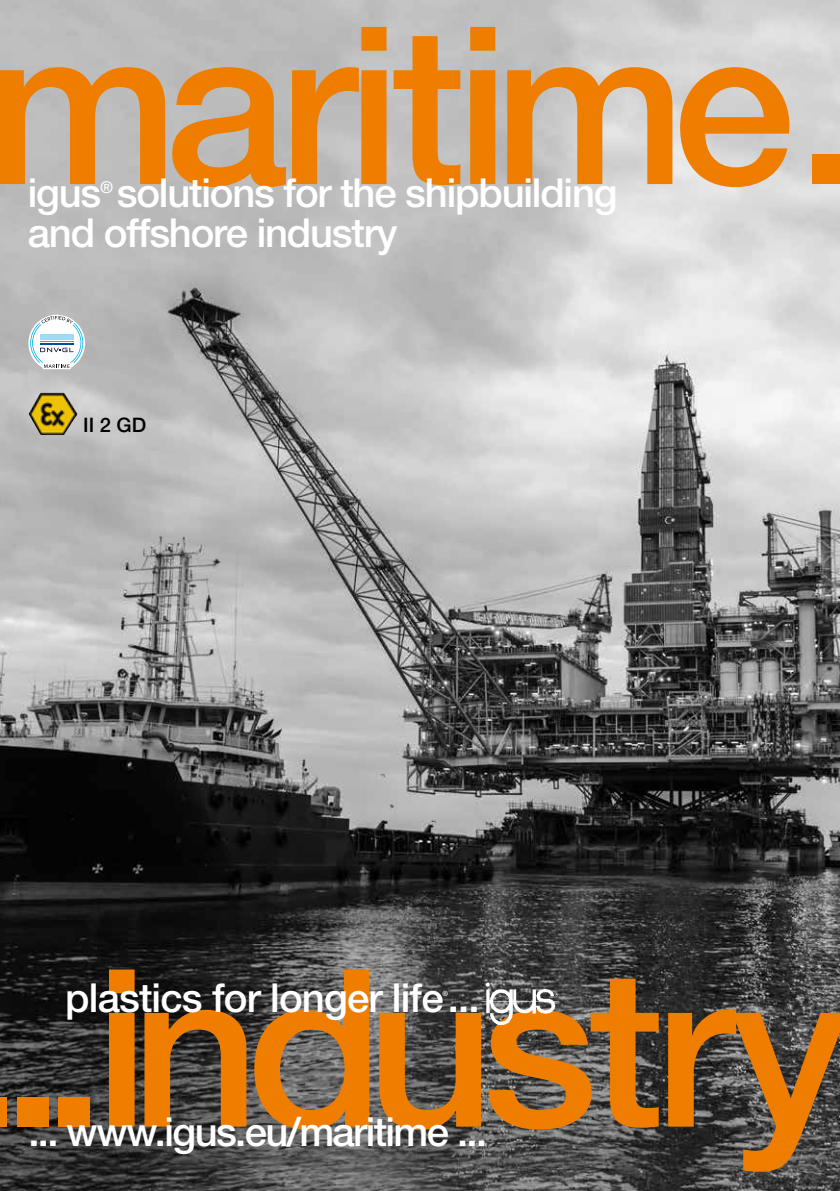
<style>
.page{position:relative;width:840px;height:1191px;background:#fff}
.page>*{position:absolute;margin:0;border:0;box-sizing:border-box;transform-origin:0 0}
.t1{font:500 220px "Helvetica Neue LTW1 G";letter-spacing:-.05em;color:#ef7d00}
.t2{font:500 40px "Helvetica Neue LTW1 G";letter-spacing:-.03em;color:#fff}
.t3{font:500 20px "Helvetica Neue LTW1 G";color:#000}
.t4{font:500 16.4px "Helvetica Neue LTW1 G";color:#fff}
.t5{font:500 7px "Helvetica Neue LTW1 G";color:#fff}
</style>
<div class="page">
<img style="left:0;top:0;width:839px;height:1191px">
<img style="left:480px;top:981px;width:80px;height:44px">
<svg style="left:28px;top:315px;width:57px;height:54px"></svg>
<img style="left:28px;top:393px;width:50px;height:42px">
<h1 class="t1" style="left:-13px;top:-27px;width:872px">maritime.</h1>
<p class="t2" style="left:28px;top:168px;width:591px">igus solutions for the shipbuilding</p>
<p class="t4" style="left:100px;top:178px;width:15px">®</p>
<p class="t2" style="left:28px;top:208px;width:371px">and offshore industry</p>
<p class="t3" style="left:83px;top:413px;width:64px">II 2 GD</p>
<h1 class="t1" style="left:1px;top:916px;width:847px">..industry</h1>
<p class="t2" style="left:65px;top:974px;width:415px">plastics for longer life...</p>
<p class="t5" style="left:442px;top:989px;width:7px">®</p>
<p class="t2" style="left:28px;top:1108px;width:460px">... www.igus.eu/maritime ...</p>
</div>
